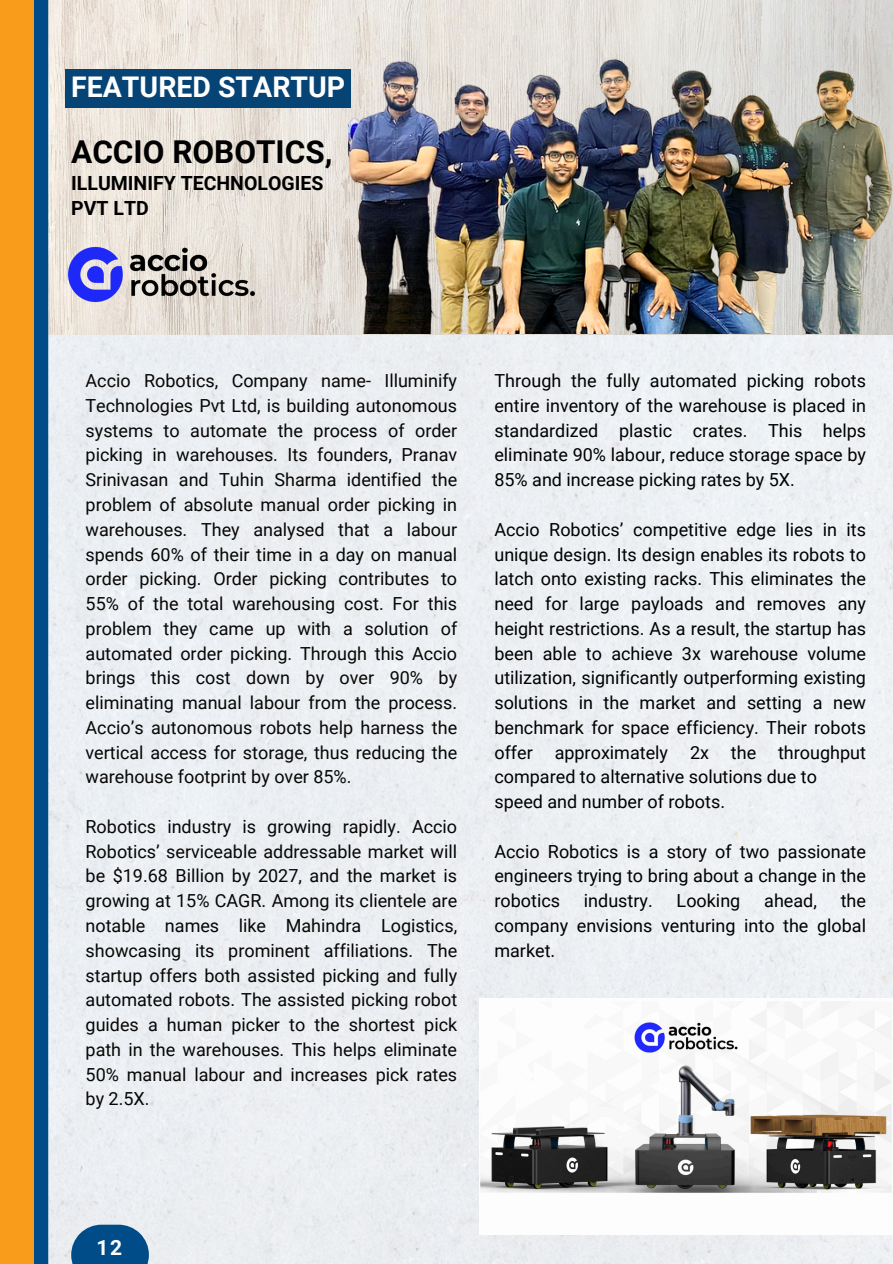
<style>
.page{position:relative;width:893px;height:1264px;background:#fff}
.page>*{position:absolute;margin:0;border:0;box-sizing:border-box;transform-origin:0 0}
.t1{font:700 31.5px "Roboto";color:#000}
.t2{font:700 28.5px "Roboto";color:#fff}
.t3{font:700 21px "Roboto";color:#fff}
.t4{font:700 19.5px "Roboto";color:#000}
.t5{font:18px/24.8px "Roboto";color:#070605;text-align:justify}
.t6{font:18px/24.8px "Roboto";color:#000;text-align:justify}
</style>
<div class="page">
<div style="left:48px;top:334px;width:844px;height:929px;background:#eceff2"></div>
<div style="left:71px;top:1224px;width:78px;height:39px;background:#004c89"></div>
<img style="left:48px;top:0;width:844px;height:334px">
<div style="left:33px;top:0;width:15px;height:1263px;background:#004c89"></div>
<div style="left:0;top:0;width:33px;height:1263px;background:#f99c1b"></div>
<img style="left:479px;top:998px;width:413px;height:236px">
<img style="left:348px;top:52px;width:544px;height:281px">
<img style="left:64px;top:245px;width:197px;height:60px">
<div style="left:65px;top:70px;width:286px;height:38px;background:#074476"></div>
<p class="t2" style="left:71px;top:71px;width:275px">FEATURED STARTUP</p>
<p class="t1" style="left:71px;top:134px;width:263px">ACCIO ROBOTICS,</p>
<p class="t4" style="left:71px;top:172px;width:254px">ILLUMINIFY TECHNOLOGIES</p>
<p class="t4" style="left:71px;top:197px;width:79px">PVT LTD</p>
<p class="t5" style="left:86px;top:368px;width:373px">Accio Robotics, Company name- Illuminify Technologies Pvt Ltd, is building autonomous systems to automate the process of order picking in warehouses. Its founders, Pranav Srinivasan and Tuhin Sharma identified the problem of absolute manual order picking in warehouses. They analysed that a labour spends 60% of their time in a day on manual order picking. Order picking contributes to 55% of the total warehousing cost. For this problem they came up with a solution of automated order picking. Through this Accio brings this cost down by over 90% by eliminating manual labour from the process.<br>Accio’s autonomous robots help harness the vertical access for storage, thus reducing the warehouse footprint by over 85%.</p>
<p class="t5" style="left:86px;top:814px;width:373px">Robotics industry is growing rapidly. Accio Robotics’ serviceable addressable market will be $19.68 Billion by 2027, and the market is growing at 15% CAGR. Among its clientele are notable names like Mahindra Logistics, showcasing its prominent affiliations. The startup offers both assisted picking and fully automated robots. The assisted picking robot guides a human picker to the shortest pick path in the warehouses. This helps eliminate 50% manual labour and increases pick rates by 2.5X.</p>
<p class="t6" style="left:494px;top:368px;width:373px">Through the fully automated picking robots entire inventory of the warehouse is placed in standardized plastic crates. This helps eliminate 90% labour, reduce storage space by 85% and increase picking rates by 5X.</p>
<p class="t6" style="left:494px;top:517px;width:373px">Accio Robotics’ competitive edge lies in its unique design. Its design enables its robots to latch onto existing racks. This eliminates the need for large payloads and removes any height restrictions. As a result, the startup has been able to achieve 3x warehouse volume utilization, significantly outperforming existing solutions in the market and setting a new benchmark for space efficiency. Their robots offer approximately 2x the throughput compared to alternative solutions due to</p>
<p class="t6" style="left:494px;top:789px;width:232px">speed and number of robots.</p>
<p class="t6" style="left:494px;top:839px;width:373px">Accio Robotics is a story of two passionate engineers trying to bring about a change in the robotics</p>
<p class="t6" style="left:494px;top:888px;width:373px;text-indent:346px">the company envisions venturing into the global market.</p>
<p class="t6" style="left:584px;top:888px;width:70px">industry.</p>
<p class="t6" style="left:676px;top:888px;width:65px">Looking</p>
<p class="t6" style="left:764px;top:888px;width:54px">ahead,</p>
<p class="t3" style="left:96px;top:1234px;width:27px">12</p>
</div>
